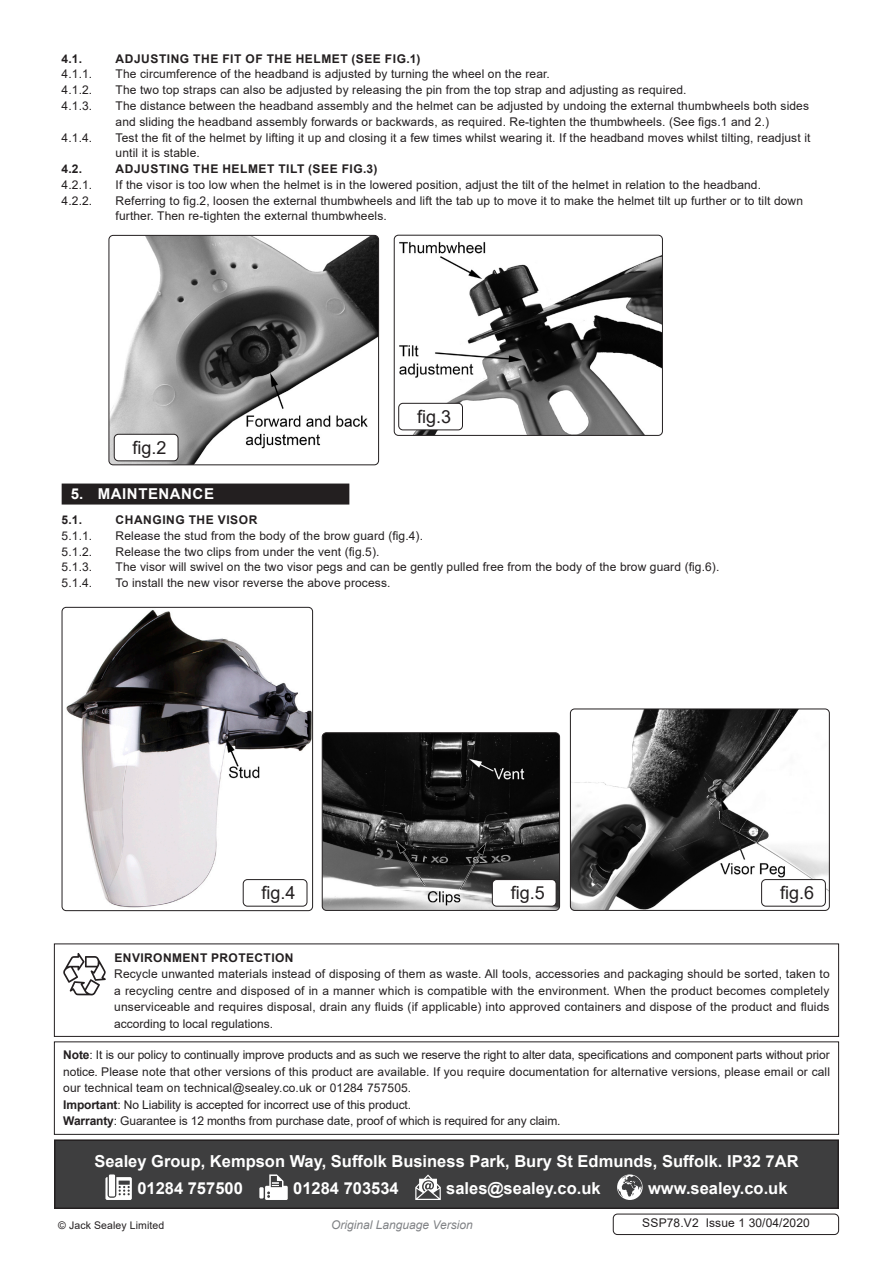
<style>
.page{position:relative;width:893px;height:1263px;background:#fff}
.page>*{position:absolute;margin:0;border:0;box-sizing:border-box;transform-origin:0 0}
.t1{font:18px "Arial";color:#231f20}
.Footer_Contact_Infor{font:700 16.5px "Arial";color:#fff}
.t2{font:700 15px "Arial";letter-spacing:.035em;color:#fff}
.Enviroment_Protectio{font:12px/15.8px "Arial";letter-spacing:.01em;color:#231f20}
.Important_Notificati{font:12px/16.5px "Arial";letter-spacing:-.01em;color:#231f20;text-align:justify}
.Enviroment_Protectio-2{font:700 12px "Arial";letter-spacing:.045em;color:#231f20}
.Body__Footer{font:12px "Arial";letter-spacing:.01em;color:#231f20}
.t3{font:italic 12px "Arial";color:#808285}
.Body__Justified__7pt{font:10.5px "Arial";letter-spacing:.01em;color:#231f20}
.s1{font-weight:700}
</style>
<div class="page">
<div style="left:54px;top:1041px;width:785px;height:94px;border:1px solid #231f20"></div>
<div style="left:62px;top:483px;width:287px;height:21px;background:#231f20"></div>
<img style="left:109px;top:235px;width:270px;height:230px">
<div style="left:109px;top:235px;width:270px;height:230px;border:1px solid #231f20;border-radius:4px"></div>
<div style="left:114px;top:434px;width:64px;height:27px;background:#fff;border-radius:4px"></div>
<div style="left:114px;top:434px;width:64px;height:27px;border:1px solid #231f20;border-radius:4px"></div>
<img style="left:394px;top:235px;width:268px;height:200px">
<div style="left:394px;top:235px;width:269px;height:201px;border:1px solid #231f20;border-radius:4px"></div>
<div style="left:399px;top:403px;width:63px;height:27px;background:#fff;border-radius:4px"></div>
<div style="left:398px;top:403px;width:65px;height:27px;border:1px solid #231f20;border-radius:4px"></div>
<img style="left:62px;top:607px;width:251px;height:304px">
<div style="left:62px;top:607px;width:251px;height:304px;border:1px solid #231f20;border-radius:4px"></div>
<div style="left:243px;top:879px;width:64px;height:27px;border:1px solid #231f20;border-radius:4px"></div>
<img style="left:570px;top:709px;width:259px;height:200px">
<div style="left:570px;top:709px;width:260px;height:202px;border:1px solid #231f20;border-radius:4px"></div>
<img style="left:322px;top:734px;width:236px;height:176px">
<div style="left:322px;top:732px;width:238px;height:179px;border:1px solid #231f20;border-radius:4px"></div>
<div style="left:762px;top:879px;width:63px;height:27px;background:#fff;border-radius:4px"></div>
<div style="left:761px;top:879px;width:65px;height:27px;border:1px solid #231f20;border-radius:4px"></div>
<div style="left:492px;top:879px;width:64px;height:27px;background:#fff;border-radius:4px"></div>
<div style="left:492px;top:879px;width:64px;height:27px;border:1px solid #231f20;border-radius:4px"></div>
<div style="left:55px;top:1140px;width:783px;height:68px;background:#3e3e3f"></div>
<svg style="left:105px;top:1177px;width:27px;height:23px"></svg>
<div style="left:109px;top:1174px;width:6px;height:22px;background:#fff"></div>
<div style="left:259px;top:1187px;width:5px;height:11px;background:#fff"></div>
<svg style="left:265px;top:1174px;width:23px;height:26px"></svg>
<svg style="left:415px;top:1174px;width:26px;height:26px"></svg>
<svg style="left:617px;top:1174px;width:26px;height:26px"></svg>
<div style="left:54px;top:1139px;width:785px;height:70px;border:2px solid #231f20"></div>
<div style="left:54px;top:943px;width:785px;height:94px;border:1px solid #231f20"></div>
<svg style="left:63px;top:953px;width:43px;height:42px"></svg>
<div style="left:613px;top:1214px;width:226px;height:21px;border:1px solid #231f20;border-radius:4px"></div>
<p class="Enviroment_Protectio-2" style="left:62px;top:50px;width:22px">4.1.</p>
<p class="Enviroment_Protectio-2" style="left:116px;top:50px;width:306px">ADJUSTING THE FIT OF THE HELMET (SEE FIG.1)</p>
<p class="Enviroment_Protectio" style="left:62px;top:66px;width:32px">4.1.1.</p>
<p class="Enviroment_Protectio" style="left:116px;top:66px;width:436px">The circumference of the headband is adjusted by turning the wheel on the rear.</p>
<p class="Enviroment_Protectio" style="left:62px;top:82px;width:32px">4.1.2.</p>
<p class="Enviroment_Protectio" style="left:116px;top:82px;width:572px">The two top straps can also be adjusted by releasing the pin from the top strap and adjusting as required.</p>
<p class="Enviroment_Protectio" style="left:62px;top:98px;width:32px">4.1.3.</p>
<p class="Enviroment_Protectio" style="left:116px;top:98px;width:695px">The distance between the headband assembly and the helmet can be adjusted by undoing the external thumbwheels both sides and sliding the headband assembly forwards or backwards, as required. Re-tighten the thumbwheels. (See figs.1 and 2.)</p>
<p class="Enviroment_Protectio" style="left:62px;top:129px;width:32px">4.1.4.</p>
<p class="Enviroment_Protectio" style="left:116px;top:129px;width:696px">Test the fit of the helmet by lifting it up and closing it a few times whilst wearing it. If the headband moves whilst tilting, readjust it until it is stable.</p>
<p class="Enviroment_Protectio-2" style="left:62px;top:160px;width:22px">4.2.</p>
<p class="Enviroment_Protectio-2" style="left:116px;top:160px;width:263px">ADJUSTING THE HELMET TILT (SEE FIG.3)</p>
<p class="Enviroment_Protectio" style="left:62px;top:177px;width:32px">4.2.1.</p>
<p class="Enviroment_Protectio" style="left:116px;top:177px;width:647px">If the visor is too low when the helmet is in the lowered position, adjust the tilt of the helmet in relation to the headband.</p>
<p class="Enviroment_Protectio" style="left:62px;top:192px;width:32px">4.2.2.</p>
<p class="Enviroment_Protectio" style="left:116px;top:192px;width:689px">Referring to fig.2, loosen the external thumbwheels and lift the tab up to move it to make the helmet tilt up further or to tilt down further. Then re-tighten the external thumbwheels.</p>
<p class="t1" style="left:133px;top:435px;width:36px">fig.2</p>
<p class="t1" style="left:417px;top:404px;width:36px">fig.3</p>
<p class="t2" style="left:71px;top:483px;width:145px">5. MAINTENANCE</p>
<p class="Enviroment_Protectio-2" style="left:62px;top:511px;width:22px">5.1.</p>
<p class="Enviroment_Protectio-2" style="left:116px;top:511px;width:143px">CHANGING THE VISOR</p>
<p class="Enviroment_Protectio" style="left:62px;top:528px;width:32px">5.1.1.</p>
<p class="Enviroment_Protectio" style="left:116px;top:528px;width:309px">Release the stud from the body of the brow guard (fig.4).</p>
<p class="Enviroment_Protectio" style="left:62px;top:543px;width:32px">5.1.2.</p>
<p class="Enviroment_Protectio" style="left:116px;top:543px;width:265px">Release the two clips from under the vent (fig.5).</p>
<p class="Enviroment_Protectio" style="left:62px;top:559px;width:32px">5.1.3.</p>
<p class="Enviroment_Protectio" style="left:116px;top:559px;width:605px">The visor will swivel on the two visor pegs and can be gently pulled free from the body of the brow guard (fig.6).</p>
<p class="Enviroment_Protectio" style="left:62px;top:575px;width:32px">5.1.4.</p>
<p class="Enviroment_Protectio" style="left:116px;top:575px;width:276px">To install the new visor reverse the above process.</p>
<p class="t1" style="left:262px;top:880px;width:36px">fig.4</p>
<p class="t1" style="left:511px;top:880px;width:36px">fig.5</p>
<p class="t1" style="left:780px;top:880px;width:36px">fig.6</p>
<p class="Enviroment_Protectio-2" style="left:114px;top:949px;width:181px">ENVIRONMENT PROTECTION</p>
<p class="Enviroment_Protectio" style="left:114px;top:965px;width:717px;line-height:16.5px;text-align:justify">Recycle unwanted materials instead of disposing of them as waste. All tools, accessories and packaging should be sorted, taken to a recycling centre and disposed of in a manner which is compatible with the environment. When the product becomes completely unserviceable and requires disposal, drain any fluids (if applicable) into approved containers and dispose of the product and fluids according to local regulations.</p>
<p class="Important_Notificati" style="left:63px;top:1047px;width:768px"><span class="s1">Note</span>: It is our policy to continually improve products and as such we reserve the right to alter data, specifications and component parts without prior notice. Please note that other versions of this product are available. If you require documentation for alternative versions, please email or call our technical team on technical@sealey.co.uk or 01284 757505.</p>
<p class="Important_Notificati" style="left:63px;top:1096px;width:349px"><span class="s1">Important</span>: No Liability is accepted for incorrect use of this product.</p>
<p class="Important_Notificati" style="left:63px;top:1113px;width:499px"><span class="s1">Warranty</span>: Guarantee is 12 months from purchase date, proof of which is required for any claim.</p>
<p class="Footer_Contact_Infor" style="left:94px;top:1149px;width:706px">Sealey Group, Kempson Way, Suffolk Business Park, Bury St Edmunds, Suffolk. IP32 7AR</p>
<p class="Footer_Contact_Infor" style="left:137px;top:1176px;width:107px">01284 757500</p>
<p class="Footer_Contact_Infor" style="left:293px;top:1176px;width:107px">01284 703534</p>
<p class="Footer_Contact_Infor" style="left:446px;top:1176px;width:156px">sales@sealey.co.uk</p>
<p class="Footer_Contact_Infor" style="left:648px;top:1176px;width:141px">www.sealey.co.uk</p>
<p class="Body__Justified__7pt" style="left:58px;top:1218px;width:108px">© Jack Sealey Limited</p>
<p class="t3" style="left:331px;top:1217px;width:143px">Original Language Version</p>
<p class="Body__Footer" style="left:642px;top:1215px;width:169px">SSP78.V2 Issue 1 30/04/2020</p>
</div>
